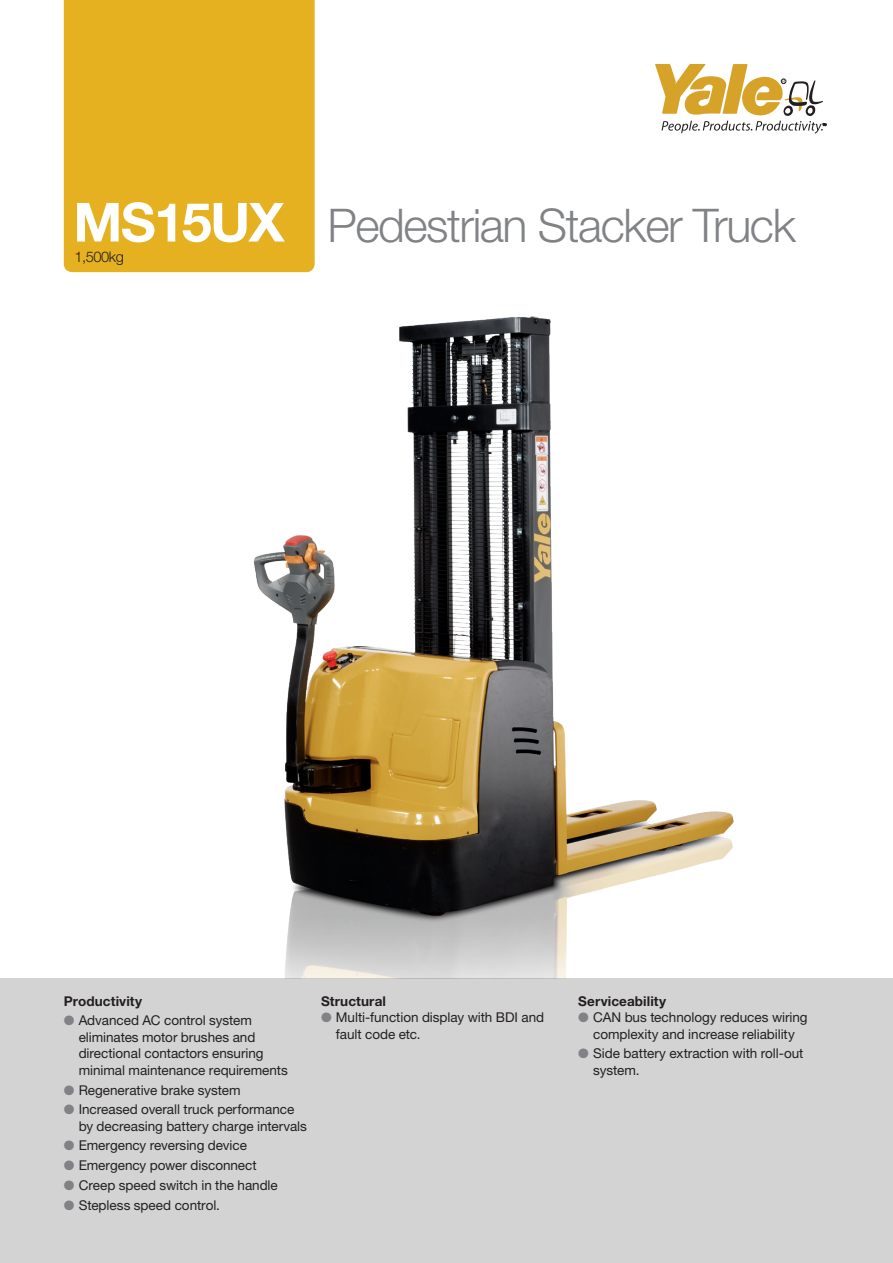
<style>
.page{position:relative;width:893px;height:1263px;background:#fff}
.page>*{position:absolute;margin:0;border:0;box-sizing:border-box;transform-origin:0 0}
.t1{font:700 54px "Helvetica Neue CE";letter-spacing:-.03em;color:#fff}
.t2{font:300 46.5px "Helvetica Neue CE";letter-spacing:-.03em;color:#808285}
.t3{font:300 14.7px "Helvetica Neue CE";letter-spacing:-.03em;color:#231f20}
.t4{font:13.5px/16.5px "Helvetica Neue CE";letter-spacing:-.005em;color:#231f20}
.t5{font:700 13.5px "Helvetica Neue CE";letter-spacing:.005em;color:#231f20}
.s1{color:#808285}
</style>
<div class="page">
<img style="left:253px;top:316px;width:481px;height:662px">
<div style="left:0;top:978px;width:893px;height:285px;background:#d3d3d3"></div>
<svg style="left:655px;top:64px;width:171px;height:70px"></svg>
<div style="left:64px;top:0;width:251px;height:272px;background:#e6b120"></div>
<p class="t1" style="left:73px;top:189px;width:213px">MS15UX</p>
<p class="t2" style="left:327px;top:197px;width:470px">Pedestrian Stacker Truck</p>
<p class="t3" style="left:74px;top:247px;width:51px">1,500kg</p>
<p class="t5" style="left:64px;top:992px;width:80px">Productivity</p>
<p class="t4" style="left:79px;top:1012px;width:211px;text-indent:-15px"><span class="s1">●</span> Advanced AC control system eliminates motor brushes and directional contactors ensuring minimal maintenance requirements</p>
<p class="t4" style="left:64px;top:1081px;width:178px"><span class="s1">●</span> Regenerative brake system</p>
<p class="t4" style="left:79px;top:1101px;width:230px;text-indent:-15px"><span class="s1">●</span> Increased overall truck performance by decreasing battery charge intervals</p>
<p class="t4" style="left:64px;top:1137px;width:185px"><span class="s1">●</span> Emergency reversing device</p>
<p class="t4" style="left:64px;top:1157px;width:195px"><span class="s1">●</span> Emergency power disconnect</p>
<p class="t4" style="left:64px;top:1177px;width:216px"><span class="s1">●</span> Creep speed switch in the handle</p>
<p class="t4" style="left:64px;top:1196px;width:158px"><span class="s1">●</span> Stepless speed control.</p>
<p class="t5" style="left:321px;top:992px;width:66px">Structural</p>
<p class="t4" style="left:336px;top:1009px;width:210px;text-indent:-15px"><span class="s1">●</span> Multi-function display with BDI and fault code etc.</p>
<p class="t5" style="left:578px;top:992px;width:89px">Serviceability</p>
<p class="t4" style="left:578px;top:1009px;width:231px;text-align:center"><span class="s1">●</span> CAN bus technology reduces wiring complexity and increase reliability</p>
<p class="t4" style="left:593px;top:1045px;width:212px;text-indent:-15px"><span class="s1">●</span> Side battery extraction with roll-out system.</p>
</div>
